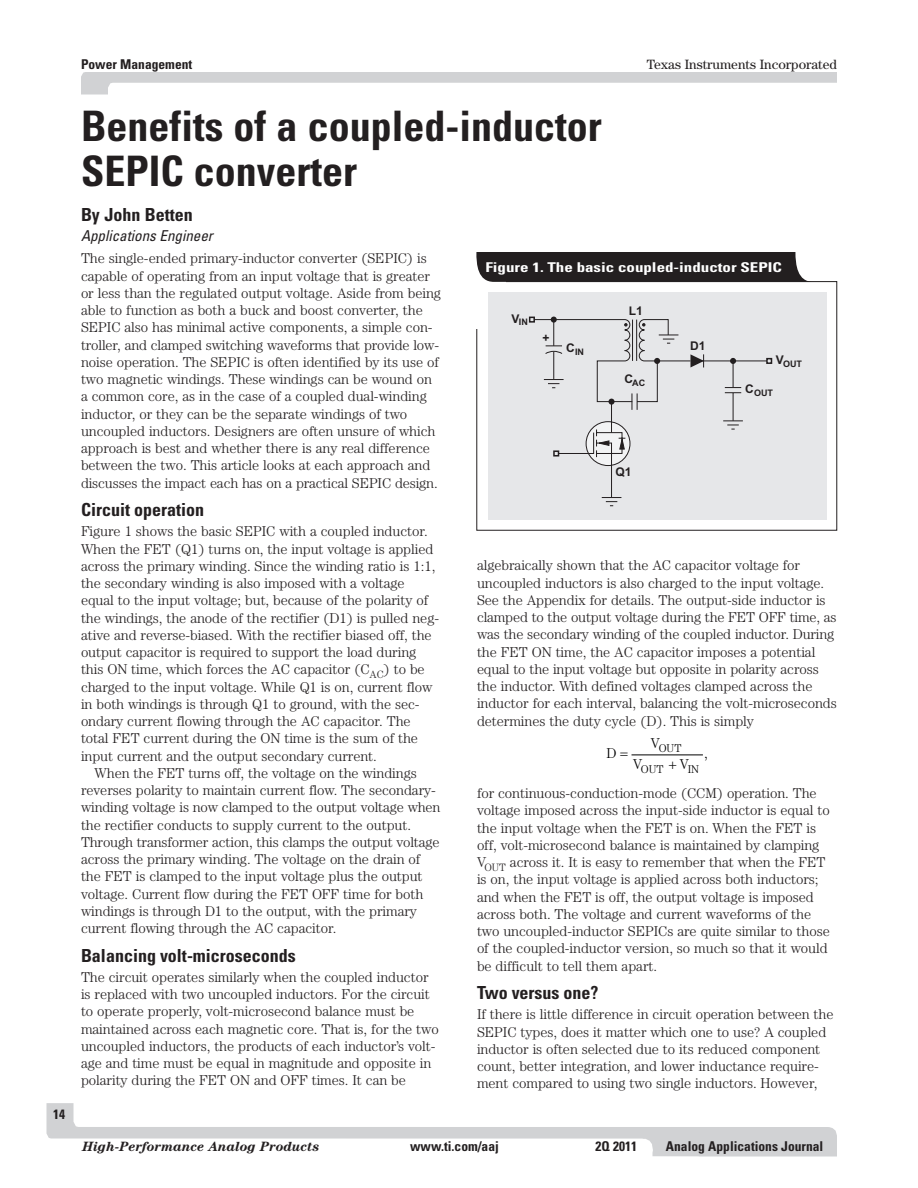
<style>
.page{position:relative;width:918px;height:1188px;background:#fff}
.page>*{position:absolute;margin:0;border:0;box-sizing:border-box;transform-origin:0 0}
.t1{font:700 condensed 42px/45px "Univers";color:#231f20}
.t2{font:700 condensed 18px "Univers";color:#231f20}
.t3{font:italic condensed 15px "Univers";color:#231f20}
.t4{font:300 14.25px/17.2px "Century";letter-spacing:-.005em;color:#231f20}
.t5{font:300 14.25px "Century";color:#000}
.t6{font:700 condensed 13.5px "Univers";color:#231f20}
.t7{font:700 condensed 13.5px "Univers";color:#fff;scale:1.26 1}
.t8{font:italic 700 13.5px "Century";color:#231f20}
.t9{font:13.5px "Century";color:#231f20}
.t10{font:700 12px "Arial";color:#231f20}
.t11{font:300 11.25px/21.1px "Century";letter-spacing:-.005em;color:#000}
.t12{font:700 9px "Arial";color:#231f20}
</style>
<div class="page">
<svg style="left:81px;top:72px;width:756px;height:22px"></svg>
<svg style="left:46px;top:1103px;width:791px;height:54px"></svg>
<div style="left:81px;top:1139px;width:558px;height:17px;background:#fff"></div>
<hr style="left:632px;top:755px;width:70px;height:1px;background:#000">
<div style="left:476px;top:281px;width:361px;height:250px;border:1px solid #231f20"></div>
<div style="left:473px;top:253px;width:33px;height:76px;background:#fff"></div>
<div style="left:488px;top:292px;width:338px;height:227px;background:#e6e7e9"></div>
<hr style="left:692px;top:360px;width:75px;height:1px;background:#231f20">
<svg style="left:765px;top:357px;width:8px;height:7px"></svg>
<svg style="left:723px;top:358px;width:20px;height:72px"></svg>
<svg style="left:528px;top:316px;width:176px;height:191px"></svg>
<div style="left:476px;top:252px;width:337px;height:30px;background:#231f20"></div>
<p class="t6" style="left:53px;top:1106px;width:13px">14</p>
<p class="t6" style="left:81px;top:56px;width:113px">Power Management</p>
<h1 class="t1" style="left:81px;top:104px;width:522px">Benefits of a coupled-inductor<br>SEPIC converter</h1>
<p class="t2" style="left:81px;top:204px;width:113px">By John Betten</p>
<p class="t3" style="left:81px;top:226px;width:133px">Applications Engineer</p>
<p class="t9" style="left:647px;top:56px;width:192px">Texas Instruments Incorporated</p>
<p class="t4" style="left:81px;top:250px;width:361px">The single-ended primary-inductor converter (SEPIC) is capable of operating from an input voltage that is greater or less than the regulated output voltage. Aside from being able to function as both a buck and boost converter, the SEPIC also has minimal active components, a simple con&shy;troller, and clamped switching waveforms that provide low&shy;noise operation. The SEPIC is often identified by its use of two magnetic windings. These windings can be wound on a common core, as in the case of a coupled dual-winding inductor, or they can be the separate windings of two uncoupled inductors. Designers are often unsure of which approach is best and whether there is any real difference between the two. This article looks at each approach and discusses the impact each has on a practical SEPIC design.</p>
<p class="t2" style="left:81px;top:499px;width:125px">Circuit operation</p>
<p class="t4" style="left:81px;top:523px;width:348px">Figure 1 shows the basic SEPIC with a coupled inductor.</p>
<p class="t4" style="left:81px;top:540px;width:354px">When the FET (Q1) turns on, the input voltage is applied</p>
<p class="t4" style="left:81px;top:557px;width:356px">across the primary winding. Since the winding ratio is 1:1,</p>
<p class="t4" style="left:81px;top:574px;width:325px">the secondary winding is also imposed with a voltage</p>
<p class="t4" style="left:81px;top:592px;width:349px">equal to the input voltage; but, because of the polarity of</p>
<p class="t4" style="left:81px;top:609px;width:360px">the windings, the anode of the rectifier (D1) is pulled neg-</p>
<p class="t4" style="left:81px;top:626px;width:352px">ative and reverse-biased. With the rectifier biased off, the</p>
<p class="t4" style="left:81px;top:643px;width:337px">output capacitor is required to support the load during</p>
<p class="t4" style="left:81px;top:661px;width:345px">this ON time, which forces the AC capacitor (C<sub>AC</sub>) to be</p>
<p class="t4" style="left:81px;top:678px;width:353px">charged to the input voltage. While Q1 is on, current flow</p>
<p class="t4" style="left:81px;top:695px;width:340px">in both windings is through Q1 to ground, with the sec-</p>
<p class="t4" style="left:81px;top:712px;width:331px">ondary current flowing through the AC capacitor. The</p>
<p class="t4" style="left:81px;top:730px;width:339px">total FET current during the ON time is the sum of the</p>
<p class="t4" style="left:81px;top:747px;width:297px">input current and the output secondary current.</p>
<p class="t4" style="left:94px;top:764px;width:324px">When the FET turns off, the voltage on the windings</p>
<p class="t4" style="left:81px;top:781px;width:357px">reverses polarity to maintain current flow. The secondary-</p>
<p class="t4" style="left:81px;top:799px;width:361px">winding voltage is now clamped to the output voltage when</p>
<p class="t4" style="left:81px;top:816px;width:332px">the rectifier conducts to supply current to the output.</p>
<p class="t4" style="left:81px;top:833px;width:360px">Through transformer action, this clamps the output voltage</p>
<p class="t4" style="left:81px;top:850px;width:341px">across the primary winding. The voltage on the drain of</p>
<p class="t4" style="left:81px;top:868px;width:343px">the FET is clamped to the input voltage plus the output</p>
<p class="t4" style="left:81px;top:885px;width:344px">voltage. Current flow during the FET OFF time for both</p>
<p class="t4" style="left:81px;top:902px;width:338px">windings is through D1 to the output, with the primary</p>
<p class="t4" style="left:81px;top:919px;width:257px">current flowing through the AC capacitor.</p>
<p class="t2" style="left:81px;top:944px;width:216px">Balancing volt-microseconds</p>
<p class="t4" style="left:81px;top:968px;width:359px">The circuit operates similarly when the coupled inductor is replaced with two uncoupled inductors. For the circuit to operate properly, volt-microsecond balance must be maintained across each magnetic core. That is, for the two uncoupled inductors, the products of each inductor’s volt&shy;age and time must be equal in magnitude and opposite in polarity during the FET ON and OFF times. It can be</p>
<p class="t7" style="left:485px;top:258px;width:237px">Figure 1. The basic coupled-inductor SEPIC</p>
<p class="t12" style="left:512px;top:319px;width:18px"><sup>V</sup>IN</p>
<p class="t10" style="left:542px;top:333px;width:9px">+</p>
<p class="t12" style="left:566px;top:348px;width:20px"><sup>C</sup>IN</p>
<p class="t10" style="left:629px;top:306px;width:16px">L1</p>
<p class="t12" style="left:625px;top:380px;width:22px"><sup>C</sup>AC</p>
<p class="t10" style="left:616px;top:467px;width:18px">Q1</p>
<p class="t10" style="left:690px;top:341px;width:17px">D1</p>
<p class="t12" style="left:776px;top:360px;width:28px"><sup>V</sup>OUT</p>
<p class="t12" style="left:745px;top:389px;width:30px"><sup>C</sup>OUT</p>
<p class="t4" style="left:477px;top:557px;width:361px">algebraically shown that the AC capacitor voltage for uncoupled inductors is also charged to the input voltage.<br>See the Appendix for details. The output-side inductor is clamped to the output voltage during the FET OFF time, as was the secondary winding of the coupled inductor. During the FET ON time, the AC capacitor imposes a potential equal to the input voltage but opposite in polarity across the inductor. With defined voltages clamped across the inductor for each interval, balancing the volt-microseconds determines the duty cycle (D). This is simply</p>
<p class="t11" style="left:641px;top:737px;width:42px;text-indent:18px">OUT<br>OUT</p>
<p class="t5" style="left:651px;top:735px;width:10px">V</p>
<p class="t5" style="left:607px;top:745px;width:12px">D</p>
<p class="t5" style="left:704px;top:745px;width:5px">,</p>
<p class="t5" style="left:633px;top:756px;width:10px">V</p>
<p class="t5" style="left:680px;top:756px;width:10px">V</p>
<p class="t4" style="left:477px;top:785px;width:354px">for continuous-conduction-mode (CCM) operation. The voltage imposed across the input-side inductor is equal to the input voltage when the FET is on. When the FET is off, volt-microsecond balance is maintained by clamping V<sub>OUT</sub> across it. It is easy to remember that when the FET is on, the input voltage is applied across both inductors; and when the FET is off, the output voltage is imposed across both. The voltage and current waveforms of the two uncoupled-inductor SEPICs are quite similar to those of the coupled-inductor version, so much so that it would be difficult to tell them apart.</p>
<p class="t2" style="left:477px;top:982px;width:123px">Two versus one?</p>
<p class="t4" style="left:477px;top:1006px;width:358px">If there is little difference in circuit operation between the SEPIC types, does it matter which one to use? A coupled inductor is often selected due to its reduced component count, better integration, and lower inductance require&shy;ment compared to using two single inductors. However,</p>
<p class="t11" style="left:688px;top:759px;width:13px">IN</p>
<p class="t8" style="left:82px;top:1139px;width:239px">High-Performance Analog Products</p>
<p class="t6" style="left:410px;top:1138px;width:90px">www.ti.com/aaj</p>
<p class="t6" style="left:596px;top:1138px;width:43px">2Q 2011</p>
<p class="t6" style="left:666px;top:1138px;width:159px">Analog Applications Journal</p>
</div>
